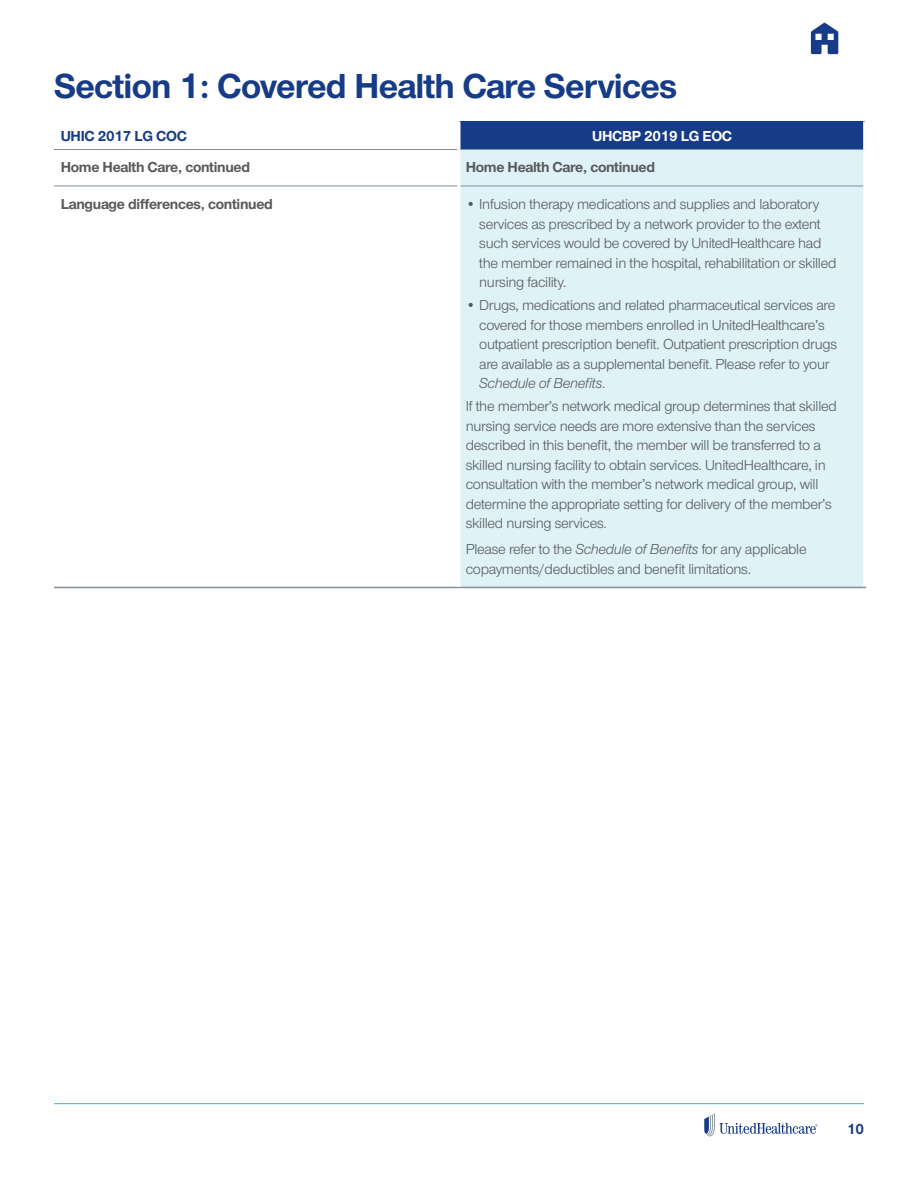
<style>
.page{position:relative;width:918px;height:1188px;background:#fff}
.page>*{position:absolute;margin:0;border:0;box-sizing:border-box;transform-origin:0 0}
.t1{font:700 36px "UHC Sans";letter-spacing:-.02em;color:#163b87}
.t2{font:15px/19.5px "UHC Sans";letter-spacing:-.02em;color:#58595b}
.t3{font:700 15px "UHC Sans";letter-spacing:-.02em;color:#58595b}
.t4{font:700 15px "UHC Sans";letter-spacing:-.02em;color:#163b87}
.t5{font:700 15px "UHC Sans";letter-spacing:-.02em;color:#fff}
.s1{font-style:italic}
</style>
<div class="page">
<hr style="left:54px;top:1103px;width:810px;height:1px;background:#13c0dc">
<svg style="left:704px;top:1113px;width:114px;height:23px"></svg>
<svg style="left:811px;top:23px;width:27px;height:31px"></svg>
<div style="left:459px;top:122px;width:406px;height:28px;background:#163b87"></div>
<div style="left:460px;top:150px;width:403px;height:437px;background:#dff2f7"></div>
<hr style="left:458px;top:121px;width:2px;height:29px;background:#fff">
<hr style="left:863px;top:121px;width:3px;height:29px;background:#fff">
<hr style="left:54px;top:149px;width:404px;height:1px;background:#848f99">
<hr style="left:54px;top:186px;width:404px;height:1px;background:#848f99">
<hr style="left:460px;top:186px;width:403px;height:1px;background:#848f99">
<hr style="left:54px;top:587px;width:405px;height:1px;background:#848f99">
<hr style="left:459px;top:587px;width:407px;height:1px;background:#848f99">
<h1 class="t1" style="left:54px;top:62px;width:625px">Section 1: Covered Health Care Services</h1>
<p class="t4" style="left:61px;top:125px;width:128px">UHIC 2017 LG COC</p>
<p class="t5" style="left:592px;top:125px;width:141px">UHCBP 2019 LG EOC</p>
<p class="t3" style="left:61px;top:157px;width:191px">Home Health Care, continued</p>
<p class="t3" style="left:466px;top:157px;width:191px">Home Health Care, continued</p>
<p class="t3" style="left:61px;top:194px;width:214px">Language differences, continued</p>
<p class="t2" style="left:479px;top:194px;width:359px;text-indent:-14px">• Infusion therapy medications and supplies and laboratory services as prescribed by a network provider to the extent such services would be covered by UnitedHealthcare had the member remained in the hospital, rehabilitation or skilled nursing facility.</p>
<p class="t2" style="left:479px;top:295px;width:359px;text-indent:-14px">• Drugs, medications and related pharmaceutical services are covered for those members enrolled in UnitedHealthcare’s outpatient prescription benefit. Outpatient prescription drugs are available as a supplemental benefit. Please refer to your <span class="s1">Schedule of Benefits</span>.</p>
<p class="t2" style="left:466px;top:396px;width:373px">If the member’s network medical group determines that skilled nursing service needs are more extensive than the services described in this benefit, the member will be transferred to a skilled nursing facility to obtain services. UnitedHealthcare, in consultation with the member’s network medical group, will determine the appropriate setting for delivery of the member’s skilled nursing services.</p>
<p class="t2" style="left:466px;top:539px;width:342px">Please refer to the <span class="s1">Schedule of Benefits</span> for any applicable copayments/deductibles and benefit limitations.</p>
<p class="t4" style="left:847px;top:1119px;width:18px">10</p>
</div>
